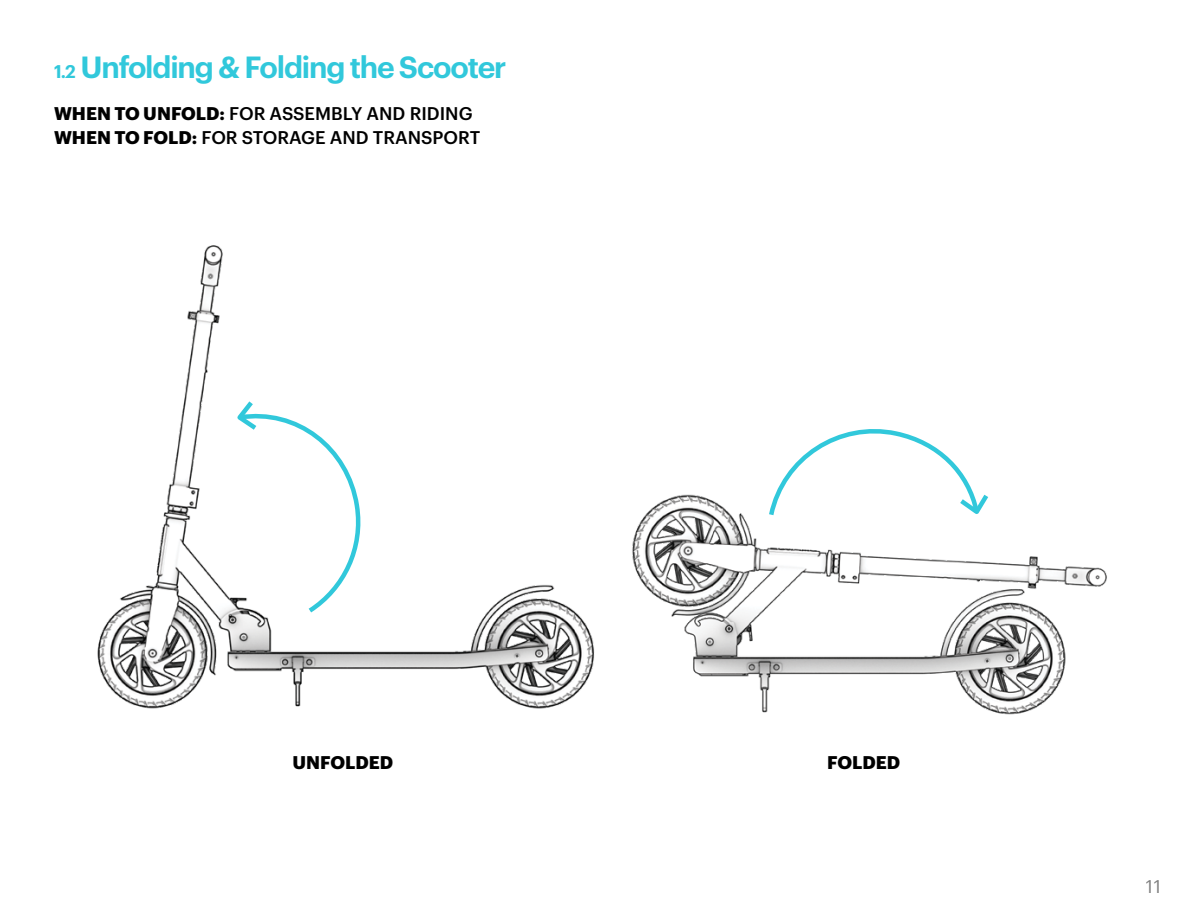
<style>
.page{position:relative;width:1188px;height:918px;background:#fff}
.page>*{position:absolute;margin:0;border:0;box-sizing:border-box;transform-origin:0 0}
.t1{font:600 30px "Graphik";letter-spacing:-.04em;color:#31c8db}
.discriptors{font:500 18px/24px "Graphik";color:#000}
.discriptors-2{font:700 18px "Graphik";color:#000}
.t2{font:18px "Graphik";color:#000}
.s1{font-size:18px}
.s2{font-weight:700}
</style>
<div class="page">
<img style="left:632px;top:494px;width:475px;height:221px">
<img style="left:97px;top:245px;width:498px;height:464px">
<svg style="left:766px;top:429px;width:226px;height:91px"></svg>
<svg style="left:233px;top:397px;width:131px;height:220px"></svg>
<p class="t1" style="left:54px;top:44px;width:454px"><span class="s1">1.2</span> Unfolding &amp; Folding the Scooter</p>
<p class="discriptors" style="left:54px;top:100px;width:428px"><span class="s2">WHEN TO UNFOLD:</span> FOR ASSEMBLY AND RIDING<br><span class="s2">WHEN TO FOLD:</span> FOR STORAGE AND TRANSPORT</p>
<p class="discriptors-2" style="left:292px;top:749px;width:102px">UNFOLDED</p>
<p class="discriptors-2" style="left:827px;top:749px;width:75px">FOLDED</p>
<p class="t2" style="left:1146px;top:873px;width:17px">11</p>
</div>
